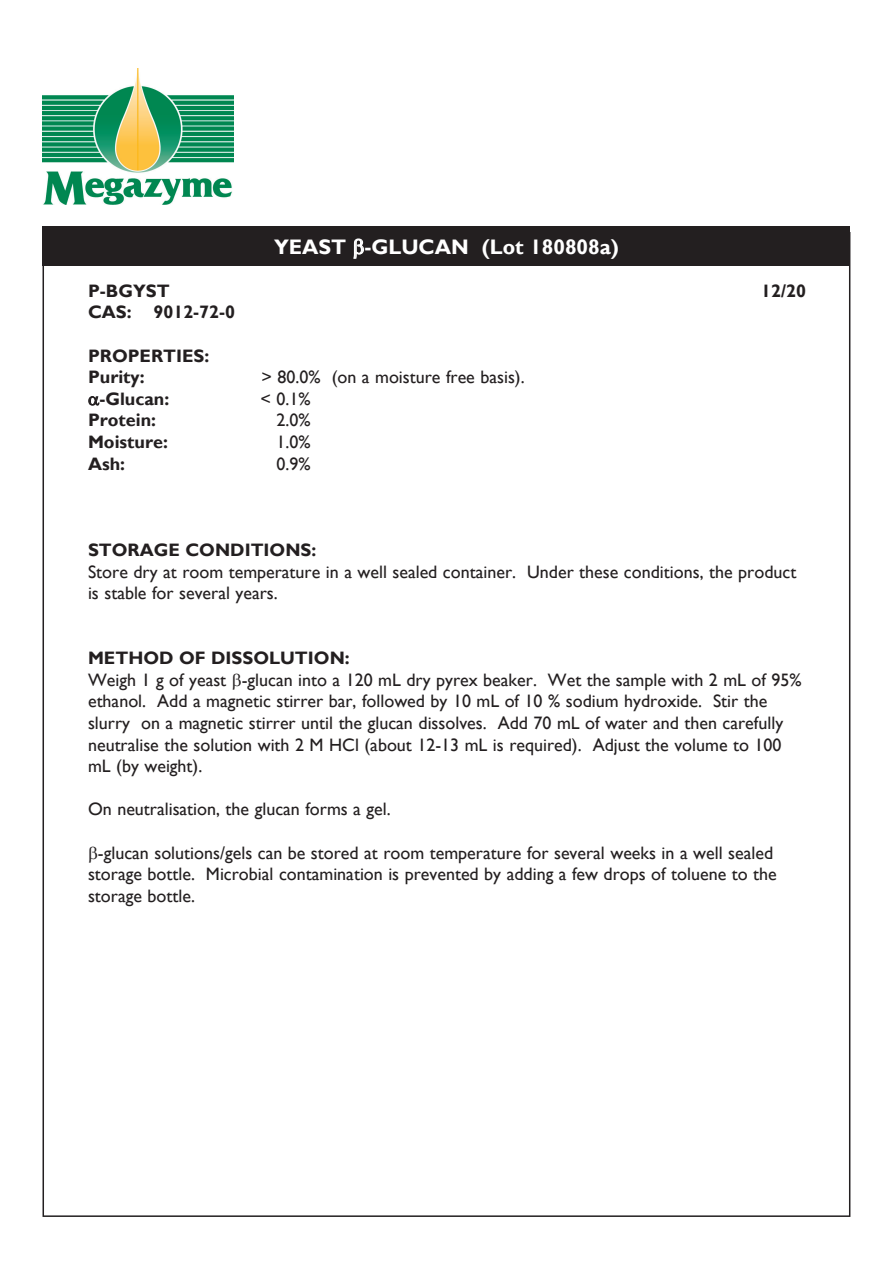
<style>
.page{position:relative;width:893px;height:1263px;background:#fff}
.page>*{position:absolute;margin:0;border:0;box-sizing:border-box;transform-origin:0 0}
.Top_of_Page_Header{font:700 21px "Gill Sans";color:#fff}
.Bodycopy{font:18px/21.6px "Gill Sans";color:#231f20}
.Bodycopy-2{font:700 18px "Gill Sans";color:#231f20}
.Bold_Sub_Heads{font:700 18px "Gill Sans";color:#231f20}
</style>
<div class="page">
<div style="left:43px;top:226px;width:807px;height:40px;background:#231f20"></div>
<img style="left:43px;top:69px;width:191px;height:136px">
<p class="Top_of_Page_Header" style="left:274px;top:234px;width:346px">YEAST -GLUCAN (Lot 180808a)</p>
<p class="Bodycopy-2" style="left:88px;top:280px;width:83px">P-BGYST</p>
<p class="Bodycopy-2" style="left:761px;top:280px;width:46px">12/20</p>
<p class="Bodycopy-2" style="left:88px;top:302px;width:149px">CAS: 9012-72-0</p>
<p class="Bodycopy-2" style="left:88px;top:345px;width:123px">PROPERTIES:</p>
<p class="Bodycopy-2" style="left:88px;top:366px;width:58px">Purity:</p>
<p class="Bodycopy" style="left:262px;top:367px;width:265px">&gt; 80.0% (on a moisture free basis).</p>
<p class="Bodycopy-2" style="left:99px;top:388px;width:71px">-Glucan:</p>
<p class="Bodycopy" style="left:261px;top:388px;width:52px">&lt; 0.1%</p>
<p class="Bodycopy-2" style="left:88px;top:410px;width:70px">Protein:</p>
<p class="Bodycopy" style="left:277px;top:410px;width:36px">2.0%</p>
<p class="Bodycopy-2" style="left:88px;top:431px;width:81px">Moisture:</p>
<p class="Bodycopy" style="left:277px;top:431px;width:36px">1.0%</p>
<p class="Bodycopy-2" style="left:88px;top:453px;width:39px">Ash:</p>
<p class="Bodycopy" style="left:277px;top:453px;width:36px">0.9%</p>
<p class="Bold_Sub_Heads" style="left:88px;top:539px;width:230px">STORAGE CONDITIONS:</p>
<p class="Bodycopy" style="left:88px;top:561px;width:710px">Store dry at room temperature in a well sealed container. Under these conditions, the product is stable for several years.</p>
<p class="Bold_Sub_Heads" style="left:88px;top:647px;width:263px">METHOD OF DISSOLUTION:</p>
<p class="Bodycopy" style="left:88px;top:669px;width:715px">Weigh 1 g of yeast -glucan into a 120 mL dry pyrex beaker. Wet the sample with 2 mL of 95% ethanol. Add a magnetic stirrer bar, followed by 10 mL of 10 % sodium hydroxide. Stir the slurry on a magnetic stirrer until the glucan dissolves. Add 70 mL of water and then carefully neutralise the solution with 2 M HCl (about 12-13 mL is required). Adjust the volume to 100 mL (by weight).</p>
<p class="Bodycopy" style="left:88px;top:799px;width:304px">On neutralisation, the glucan forms a gel.</p>
<p class="Bodycopy" style="left:88px;top:842px;width:690px;text-indent:10px">-glucan solutions/gels can be stored at room temperature for several weeks in a well sealed storage bottle. Microbial contamination is prevented by adding a few drops of toluene to the storage bottle.</p>
</div>
